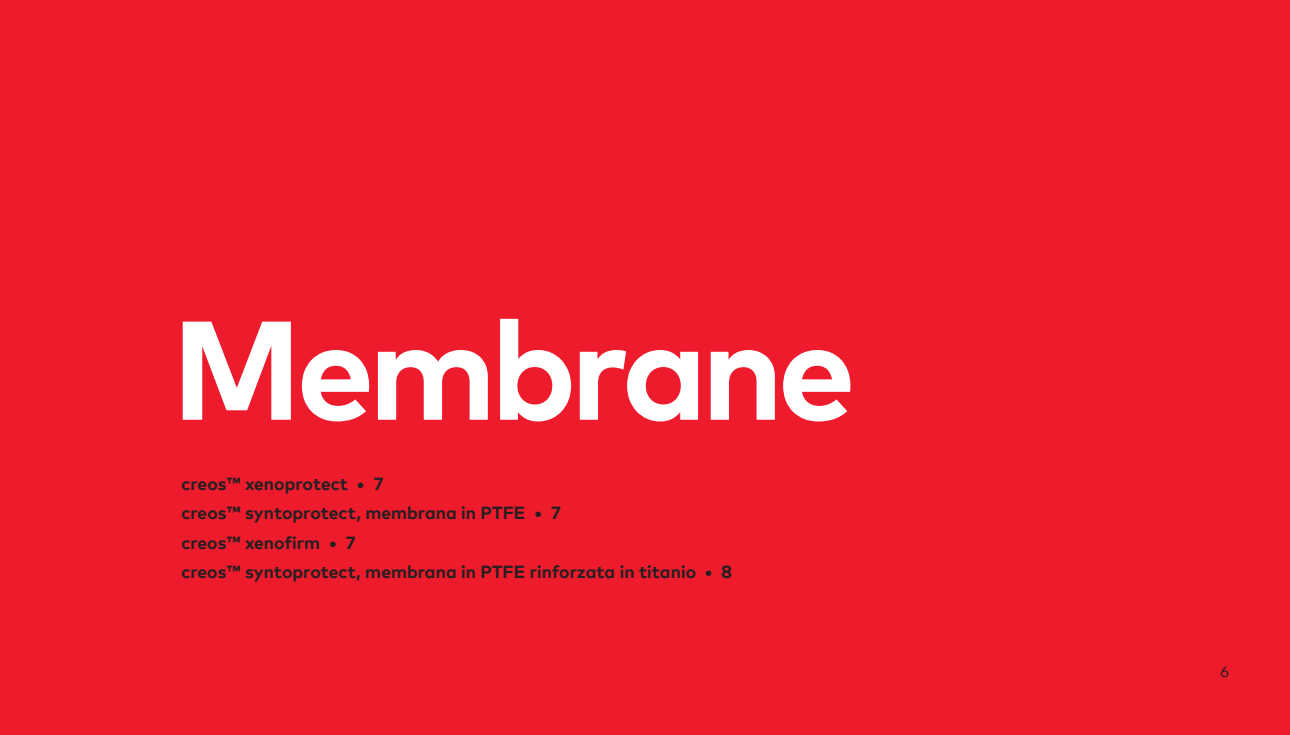
<style>
.page{position:relative;width:1290px;height:735px;background:#fff}
.page>*{position:absolute;margin:0;border:0;box-sizing:border-box;transform-origin:0 0}
.t1{font:700 140px "Mark Pro";letter-spacing:-.045em;color:#fff}
.t2{font:700 17.5px/29.4px "Mark Pro";color:#231f20}
.t3{font:14.88px "Mark Pro";color:#231f20}
</style>
<div class="page">
<div style="left:0;top:0;width:1290px;height:734px;background:#ee1b2d"></div>
<h1 class="t1" style="left:172px;top:263px;width:686px">Membrane</h1>
<p class="t2" style="left:181px;top:467px;width:552px">creos™ xenoprotect • 7<br>creos™ syntoprotect, membrana in PTFE • 7<br>creos™ xenofirm • 7<br>creos™ syntoprotect, membrana in PTFE rinforzata in titanio • 8</p>
<p class="t3" style="left:1220px;top:660px;width:10px">6</p>
</div>
